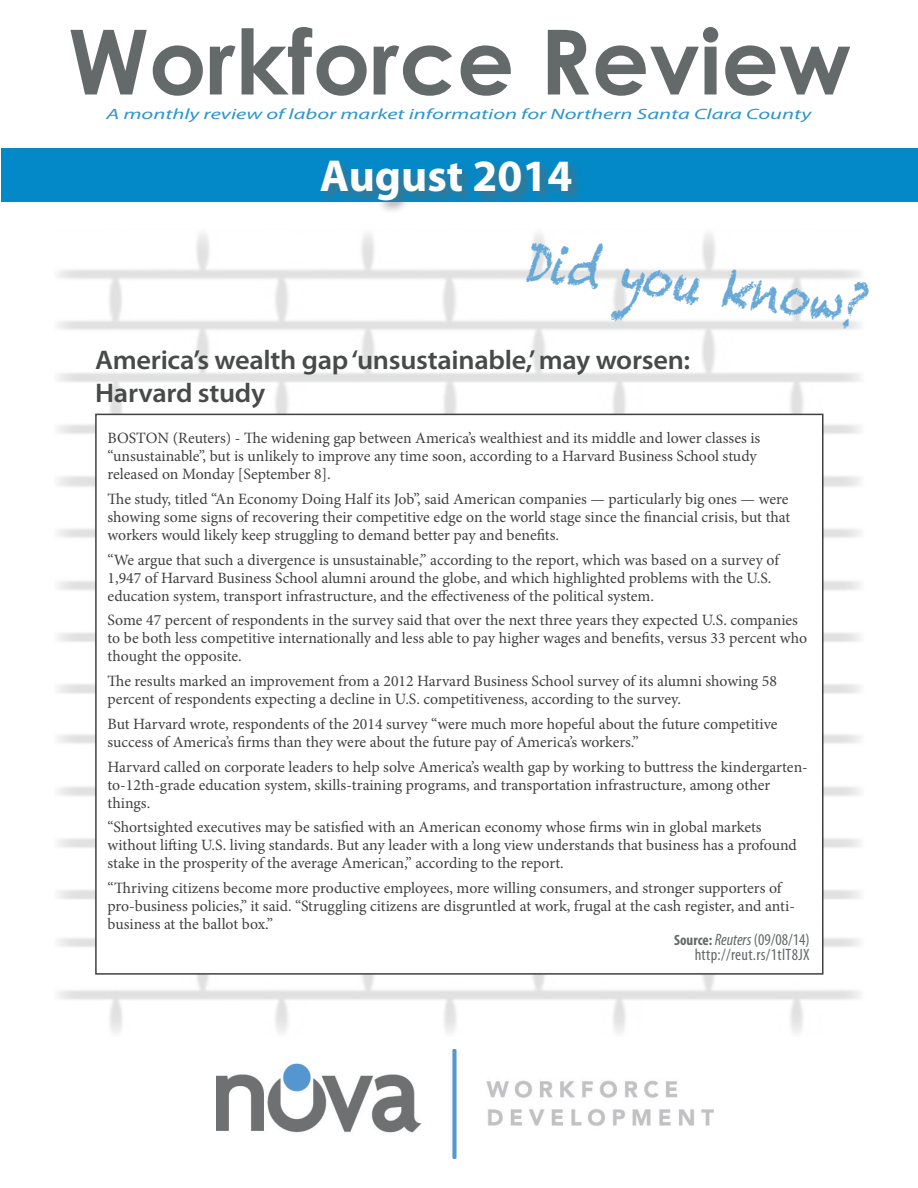
<style>
.page{position:relative;width:918px;height:1188px;background:#fff}
.page>*{position:absolute;margin:0;border:0;box-sizing:border-box;transform-origin:0 0}
.t1{font:700 90px "Century Gothic";color:#64696a}
.t2{font:italic 54px "Chalkduster";color:#68a8d6;scale:.75 1}
.t3{font:700 45px "Myriad Pro";color:#fff}
.t4{font:600 27px/33px "Myriad Pro";letter-spacing:-.01em;color:#484a4a;scale:1.05 1}
.t5{font:condensed 16.5px/15px "Myriad Pro";letter-spacing:.02em;color:#64696a;text-align:right}
.t6{font:15.75px/18px "Minion Pro";color:#3f403f}
.t7{font:italic 15px "Myriad Pro";color:#2e95cc;scale:1.5 1}
.s1{font-weight:700;font-size:15px}
.s2{font-style:italic}
</style>
<div class="page">
<img style="left:58px;top:233px;width:802px;height:800px">
<div style="left:1px;top:148px;width:917px;height:54px;background:#0389c7"></div>
<img style="left:217px;top:1050px;width:497px;height:108px">
<div style="left:96px;top:414px;width:727px;height:560px;background:#fff"></div>
<div style="left:319px;top:159px;width:266px;height:55px;background:#64696a;opacity:.65"></div>
<h1 class="t1" style="left:68px;top:5px;width:784px">Workforce Review</h1>
<p class="t7" style="left:107px;top:105px;width:471px">A monthly review of labor market information for Northern Santa Clara County</p>
<h3 class="t3" style="left:320px;top:147px;width:254px">August 2014</h3>
<h2 class="t2" style="left:525px;top:230px;width:459px;rotate:7deg">Did you know?</h2>
<h3 class="t4" style="left:95px;top:342px;width:568px">America’s wealth gap ‘unsustainable,’ may worsen:<br>Harvard study</h3>
<p class="t6" style="left:108px;top:429px;width:654px">BOSTON (Reuters) - The widening gap between America’s wealthiest and its middle and lower classes is “unsustainable”, but is unlikely to improve any time soon, according to a Harvard Business School study released on Monday [September 8].</p>
<p class="t6" style="left:108px;top:490px;width:684px">The study, titled “An Economy Doing Half its Job”, said American companies — particularly big ones — were showing some signs of recovering their competitive edge on the world stage since the financial crisis, but that workers would likely keep struggling to demand better pay and benefits.</p>
<p class="t6" style="left:108px;top:551px;width:673px">“We argue that such a divergence is unsustainable,” according to the report, which was based on a survey of<br>1,947 of Harvard Business School alumni around the globe, and which highlighted problems with the U.S. education system, transport infrastructure, and the effectiveness of the political system.</p>
<p class="t6" style="left:108px;top:611px;width:701px">Some 47 percent of respondents in the survey said that over the next three years they expected U.S. companies to be both less competitive internationally and less able to pay higher wages and benefits, versus 33 percent who thought the opposite.</p>
<p class="t6" style="left:108px;top:672px;width:671px">The results marked an improvement from a 2012 Harvard Business School survey of its alumni showing 58 percent of respondents expecting a decline in U.S. competitiveness, according to the survey.</p>
<p class="t6" style="left:108px;top:715px;width:671px">But Harvard wrote, respondents of the 2014 survey “were much more hopeful about the future competitive success of America’s firms than they were about the future pay of America’s workers.”</p>
<p class="t6" style="left:108px;top:758px;width:702px">Harvard called on corporate leaders to help solve America’s wealth gap by working to buttress the kindergarten&shy;to-12th-grade education system, skills-training programs, and transportation infrastructure, among other things.</p>
<p class="t6" style="left:108px;top:818px;width:691px">“Shortsighted executives may be satisfied with an American economy whose firms win in global markets without lifting U.S. living standards. But any leader with a long view understands that business has a profound stake in the prosperity of the average American,” according to the report.</p>
<p class="t6" style="left:108px;top:879px;width:689px">“Thriving citizens become more productive employees, more willing consumers, and stronger supporters of pro-business policies,” it said. “Struggling citizens are disgruntled at work, frugal at the cash register, and anti&shy;business at the ballot box.”</p>
<p class="t5" style="left:674px;top:932px;width:137px"><span class="s1">Source:</span> <span class="s2">Reuters</span> (09/08/14) http://reut.rs/1tlT8JX</p>
</div>
